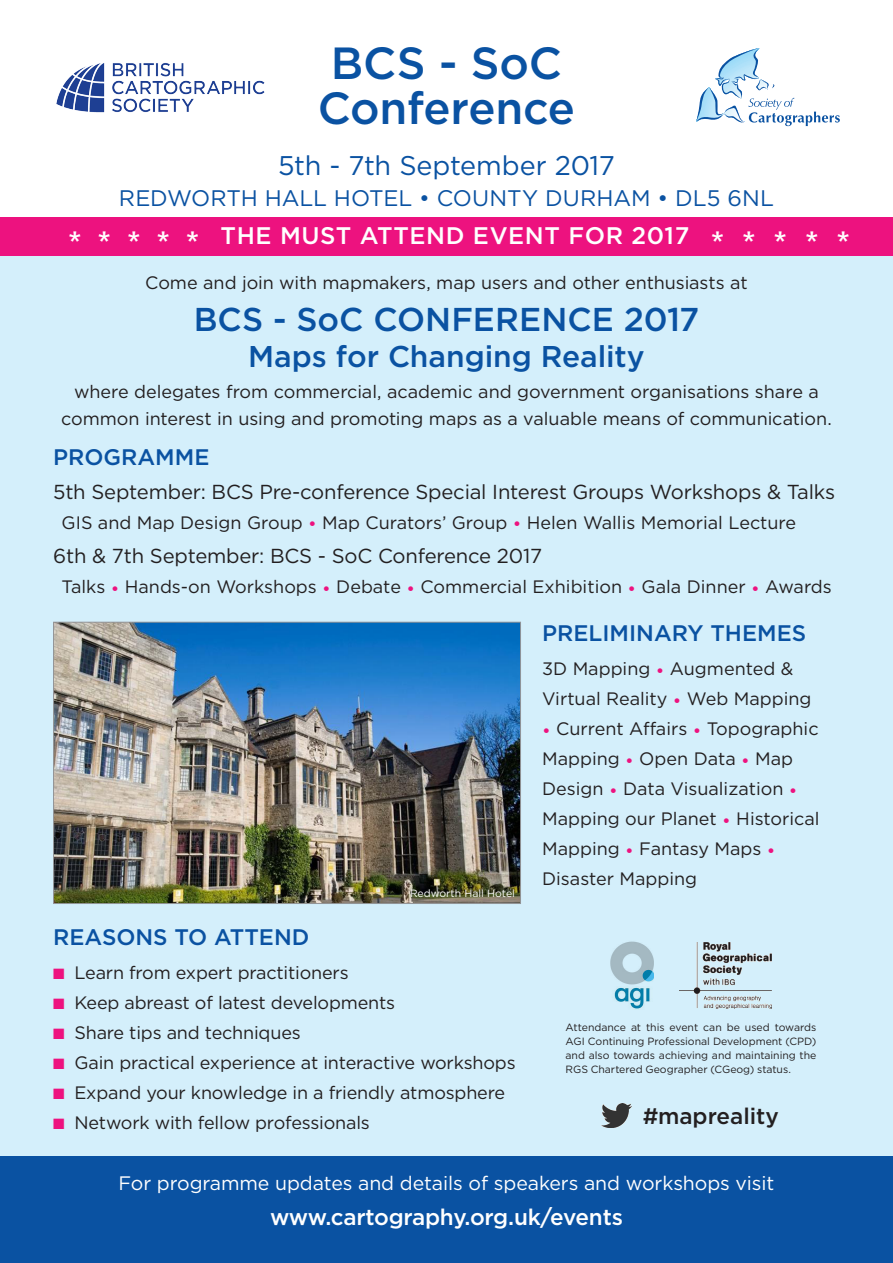
<style>
.page{position:relative;width:893px;height:1263px;background:#fff}
.page>*{position:absolute;margin:0;border:0;box-sizing:border-box;transform-origin:0 0}
.t1{font:500 45px/45px "Gotham";letter-spacing:-.005em;color:#0a52a2}
.t2{font:500 33px "Gotham";letter-spacing:-.005em;color:#0a52a2}
.t3{font:500 30px "Gotham";letter-spacing:-.005em;color:#0a52a2}
.t4{font:27px "Gotham";letter-spacing:-.015em;color:#0a52a2}
.t5{font:500 24px "Gotham";letter-spacing:.025em;color:#fff}
.t6{font:500 22.5px "Gotham";color:#0a52a2}
.t7{font:22.5px "Gotham";color:#0a52a2}
.t8{font:500 22.5px "Gotham";letter-spacing:-.01em;color:#fff}
.t9{font:500 22.5px "Gotham";color:#231f20}
.t10{font:20.25px "Gotham";letter-spacing:-.01em;color:#231f20}
.t11{font:19.5px "Gotham";letter-spacing:-.005em;color:#fff}
.t12{font:18px/30px "Gotham";color:#231f20}
.t13{font:10.5px/14.1px "Gotham";letter-spacing:-.005em;color:#231f20;text-align:justify}
.t14{font:10.5px "Gotham";color:#fff}
.s1{font-family:"Blair Md ITCTT Medium";font-weight:400}
.s2{color:#ed127f}
</style>
<div class="page">
<div style="left:0;top:255px;width:893px;height:902px;background:#d4effb"></div>
<img style="left:55px;top:624px;width:464px;height:278px">
<div style="left:53px;top:622px;width:468px;height:282px;border:1px solid #939598"></div>
<div style="left:0;top:217px;width:893px;height:38px;background:#ed127f"></div>
<img style="left:680px;top:942px;width:91px;height:66px">
<img style="left:610px;top:938px;width:44px;height:74px">
<div style="left:0;top:1157px;width:893px;height:106px;background:#0a52a2"></div>
<svg style="left:696px;top:48px;width:144px;height:78px"></svg>
<img style="left:56px;top:63px;width:209px;height:50px">
<img style="left:602px;top:1103px;width:29px;height:25px">
<h1 class="t1" style="left:318px;top:40px;width:259px">BCS - SoC<br>Conference</h1>
<h3 class="t4" style="left:278px;top:148px;width:338px">5th - 7th September 2017</h3>
<p class="t7" style="left:119px;top:184px;width:248px">REDWORTH HALL Hotel</p>
<p class="t7" style="left:419px;top:184px;width:356px">• COUNTY DURHAM • DL5 6NL</p>
<h3 class="t5" style="left:68px;top:220px;width:784px"><span class="s1">∗ ∗ ∗ ∗ ∗</span> TH E MUST ATTEND EVENT FOR 2017 <span class="s1">∗ ∗ ∗ ∗ ∗</span></h3>
<p class="t12" style="left:145px;top:267px;width:604px">Come and join with mapmakers, map users and other enthusiasts at</p>
<h2 class="t2" style="left:194px;top:297px;width:507px">BCS - SoC CON FERENCE 2017</h2>
<h3 class="t3" style="left:248px;top:336px;width:398px">Maps for Changing Reality</h3>
<p class="t12" style="left:61px;top:378px;width:772px;line-height:27px;text-align:center">where delegates from commercial, academic and government organisations share a common interest in using and promoting maps as a valuable means of communication.</p>
<p class="t6" style="left:53px;top:442px;width:158px">PROGRAMME</p>
<p class="t10" style="left:53px;top:479px;width:784px">5th September: BCS Pre-conference Special Interest Groups Workshops &amp; Talks</p>
<p class="t12" style="left:62px;top:507px;width:736px">GIS and Map Design Group <span class="s2">•</span> Map Curators’ Group <span class="s2">•</span> Helen Wallis Memorial Lecture</p>
<p class="t10" style="left:53px;top:543px;width:490px">6th &amp; 7th September: BCS - SoC Conference 2017</p>
<p class="t12" style="left:62px;top:571px;width:772px">Talks <span class="s2">•</span> Hands-on Workshops <span class="s2">•</span> Debate <span class="s2">•</span> Commercial Exhibition <span class="s2">•</span> Gala Dinner <span class="s2">•</span> Awards</p>
<p class="t6" style="left:542px;top:618px;width:217px">Prelim inary Themes</p>
<p class="t12" style="left:542px;top:653px;width:271px">3D Mapping <span class="s2">•</span> Augmented &amp;<br>Virtual Reality <span class="s2">•</span> Web Mapping</p>
<p class="t12" style="left:542px;top:713px;width:279px"><span class="s2">•</span> Current Affairs <span class="s2">•</span> Topographic<br>Mapping <span class="s2">•</span> Open Data <span class="s2">•</span> Map<br>Design <span class="s2">•</span> Data Visualization <span class="s2">•<br></span>Mapping our Planet <span class="s2">•</span> Historical<br>Mapping <span class="s2">•</span> Fantasy Maps <span class="s2">•<br></span>Disaster Mapping</p>
<p class="t14" style="left:410px;top:887px;width:106px">Redworth Hall Hotel</p>
<p class="t6" style="left:53px;top:922px;width:33px">Reaso</p>
<p class="t6" style="left:136px;top:922px;width:110px">ns to Atte</p>
<p class="t6" style="left:274px;top:922px;width:37px">nd</p>
<p class="t12" style="left:53px;top:957px;width:297px"><span class="s2">■</span> Learn from expert practitioners</p>
<p class="t12" style="left:53px;top:987px;width:344px"><span class="s2">■</span> Keep abreast of latest developments</p>
<p class="t12" style="left:53px;top:1017px;width:249px"><span class="s2">■</span> Share tips and techniques</p>
<p class="t12" style="left:53px;top:1047px;width:464px"><span class="s2">■</span> Gain practical experience at interactive workshops</p>
<p class="t12" style="left:53px;top:1077px;width:453px"><span class="s2">■</span> Expand your knowledge in a friendly atmosphere</p>
<p class="t12" style="left:53px;top:1107px;width:318px"><span class="s2">■</span> Network with fellow professionals</p>
<p class="t13" style="left:566px;top:1020px;width:252px">Attendance at this event can be used towards AGI Continuing Professional Development (CPD) and also towards achieving and maintaining the RGS Chartered Geographer (CGeog) status.</p>
<p class="t9" style="left:642px;top:1101px;width:138px">#mapreality</p>
<p class="t11" style="left:118px;top:1170px;width:657px">For programme updates and details of speakers and workshops visit</p>
<p class="t8" style="left:270px;top:1202px;width:354px">www.cartography.org.uk/events</p>
</div>
